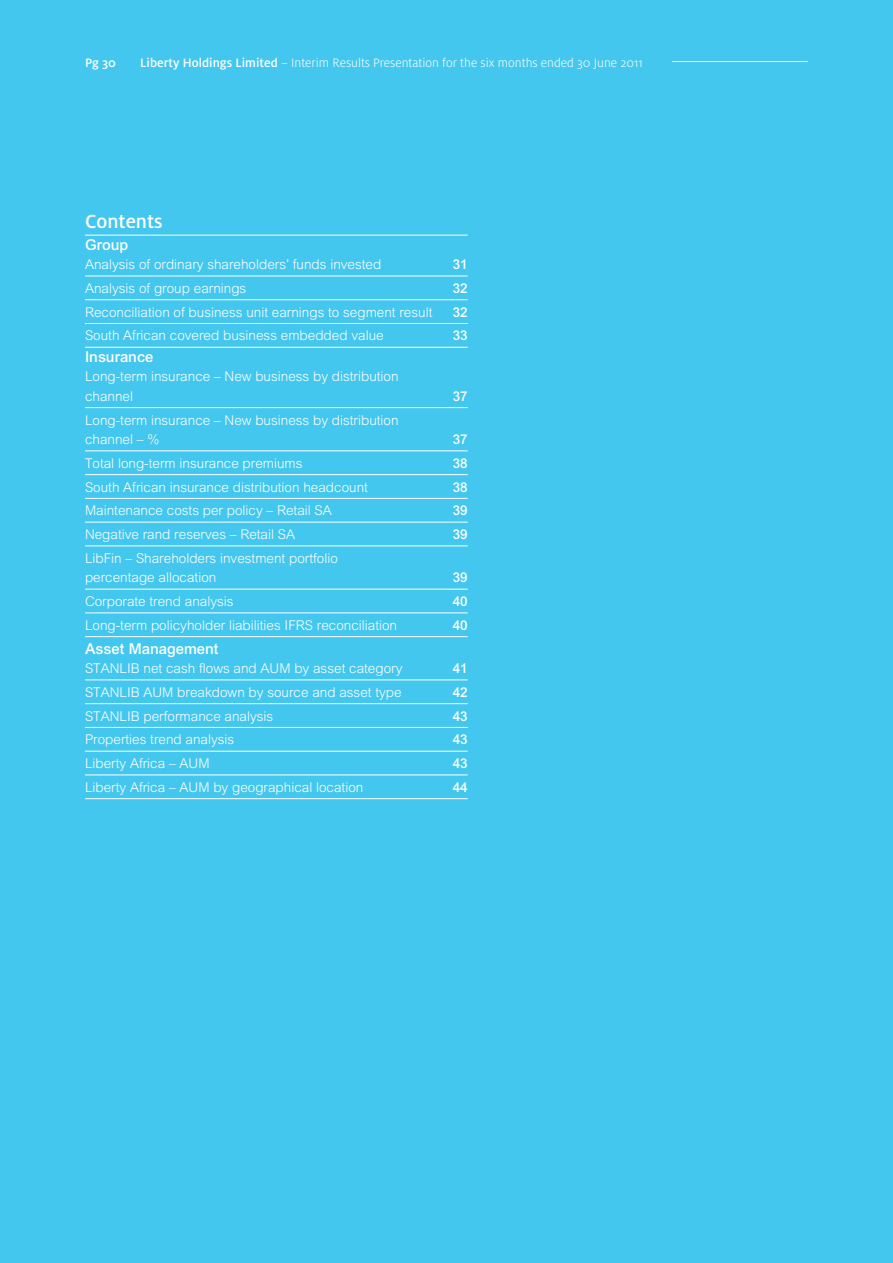
<style>
.page{position:relative;width:893px;height:1263px;background:#44c7ee}
.page>*{position:absolute;margin:0;border:0;box-sizing:border-box;transform-origin:0 0}
.t1{font:500 21px "Milo";color:#fff}
.t2{font:500 15px "Arial";color:#fff}
.t3{font:300 13.5px/19.5px "Arial";color:#fff}
.t4{font:300 13.5px "Milo OT";color:#fff}
.t5{font:500 13.5px "Arial";color:#fff}
.t6{font:500 13.5px "Milo";color:#fff}
.s1{font-family:"Milo";font-weight:500}
</style>
<div class="page">
<hr style="left:672px;top:61px;width:136px;height:1px;background:#fff">
<hr style="left:85px;top:235px;width:383px;height:1px;background:#fff">
<hr style="left:85px;top:276px;width:383px;height:1px;background:#fff">
<hr style="left:85px;top:299px;width:383px;height:1px;background:#fff">
<hr style="left:85px;top:323px;width:383px;height:1px;background:#fff">
<hr style="left:85px;top:347px;width:383px;height:1px;background:#fff">
<hr style="left:85px;top:407px;width:383px;height:1px;background:#fff">
<hr style="left:85px;top:450px;width:383px;height:1px;background:#fff">
<hr style="left:85px;top:474px;width:383px;height:1px;background:#fff">
<hr style="left:85px;top:498px;width:383px;height:1px;background:#fff">
<hr style="left:85px;top:522px;width:383px;height:1px;background:#fff">
<hr style="left:85px;top:545px;width:383px;height:1px;background:#fff">
<hr style="left:85px;top:589px;width:383px;height:1px;background:#fff">
<hr style="left:85px;top:612px;width:383px;height:1px;background:#fff">
<hr style="left:85px;top:636px;width:383px;height:1px;background:#fff">
<hr style="left:85px;top:679px;width:383px;height:1px;background:#fff">
<hr style="left:85px;top:703px;width:383px;height:1px;background:#fff">
<hr style="left:85px;top:727px;width:383px;height:1px;background:#fff">
<hr style="left:85px;top:751px;width:383px;height:1px;background:#fff">
<hr style="left:85px;top:774px;width:383px;height:1px;background:#fff">
<hr style="left:85px;top:798px;width:383px;height:1px;background:#fff">
<p class="t6" style="left:85px;top:55px;width:33px">Pg 30</p>
<p class="t4" style="left:140px;top:55px;width:504px"><span class="s1">Liberty Holdings Limited</span> – Interim Results Presentation for the six months ended 30 June 2011</p>
<h1 class="t1" style="left:85px;top:209px;width:79px">Contents</h1>
<p class="t2" style="left:85px;top:236px;width:45px">Group</p>
<p class="t3" style="left:85px;top:255px;width:298px">Analysis of ordinary shareholders’ funds invested</p>
<p class="t5" style="left:453px;top:257px;width:16px">31</p>
<p class="t3" style="left:85px;top:278px;width:163px">Analysis of group earnings</p>
<p class="t5" style="left:453px;top:280px;width:16px">32</p>
<p class="t3" style="left:85px;top:302px;width:349px">Reconciliation of business unit earnings to segment result</p>
<p class="t5" style="left:453px;top:304px;width:16px">32</p>
<p class="t3" style="left:85px;top:326px;width:300px">South African covered business embedded value</p>
<p class="t5" style="left:453px;top:328px;width:16px">33</p>
<p class="t2" style="left:85px;top:348px;width:70px">Insurance</p>
<p class="t3" style="left:85px;top:367px;width:315px">Long-term insurance – New business by distribution channel</p>
<p class="t5" style="left:453px;top:388px;width:16px">37</p>
<p class="t3" style="left:85px;top:410px;width:315px">Long-term insurance – New business by distribution channel – %</p>
<p class="t5" style="left:453px;top:431px;width:16px">37</p>
<p class="t3" style="left:85px;top:453px;width:219px">Total long-term insurance premiums</p>
<p class="t5" style="left:453px;top:455px;width:16px">38</p>
<p class="t3" style="left:85px;top:477px;width:284px">South African insurance distribution headcount</p>
<p class="t5" style="left:453px;top:479px;width:16px">38</p>
<p class="t3" style="left:85px;top:501px;width:248px">Maintenance costs per policy – Retail SA</p>
<p class="t5" style="left:453px;top:503px;width:16px">39</p>
<p class="t3" style="left:85px;top:524px;width:212px">Negative rand reserves – Retail SA</p>
<p class="t5" style="left:453px;top:526px;width:16px">39</p>
<p class="t3" style="left:85px;top:548px;width:254px">LibFin – Shareholders investment portfolio percentage allocation</p>
<p class="t5" style="left:453px;top:570px;width:16px">39</p>
<p class="t3" style="left:85px;top:591px;width:150px">Corporate trend analysis</p>
<p class="t5" style="left:453px;top:593px;width:16px">40</p>
<p class="t3" style="left:85px;top:615px;width:314px">Long-term policyholder liabilities IFRS reconciliation</p>
<p class="t5" style="left:453px;top:617px;width:16px">40</p>
<p class="t2" style="left:85px;top:640px;width:135px">Asset Management</p>
<p class="t3" style="left:85px;top:659px;width:319px">STANLIB net cash flows and AUM by asset category</p>
<p class="t5" style="left:453px;top:660px;width:16px">41</p>
<p class="t3" style="left:85px;top:682px;width:318px">STANLIB AUM breakdown by source and asset type</p>
<p class="t5" style="left:453px;top:684px;width:16px">42</p>
<p class="t3" style="left:85px;top:706px;width:190px">STANLIB performance analysis</p>
<p class="t5" style="left:453px;top:708px;width:16px">43</p>
<p class="t3" style="left:85px;top:730px;width:151px">Properties trend analysis</p>
<p class="t5" style="left:453px;top:732px;width:16px">43</p>
<p class="t3" style="left:85px;top:754px;width:126px">Liberty Africa – AUM</p>
<p class="t5" style="left:453px;top:755px;width:16px">43</p>
<p class="t3" style="left:85px;top:777px;width:280px">Liberty Africa – AUM by geographical location</p>
<p class="t5" style="left:453px;top:779px;width:16px">44</p>
</div>
